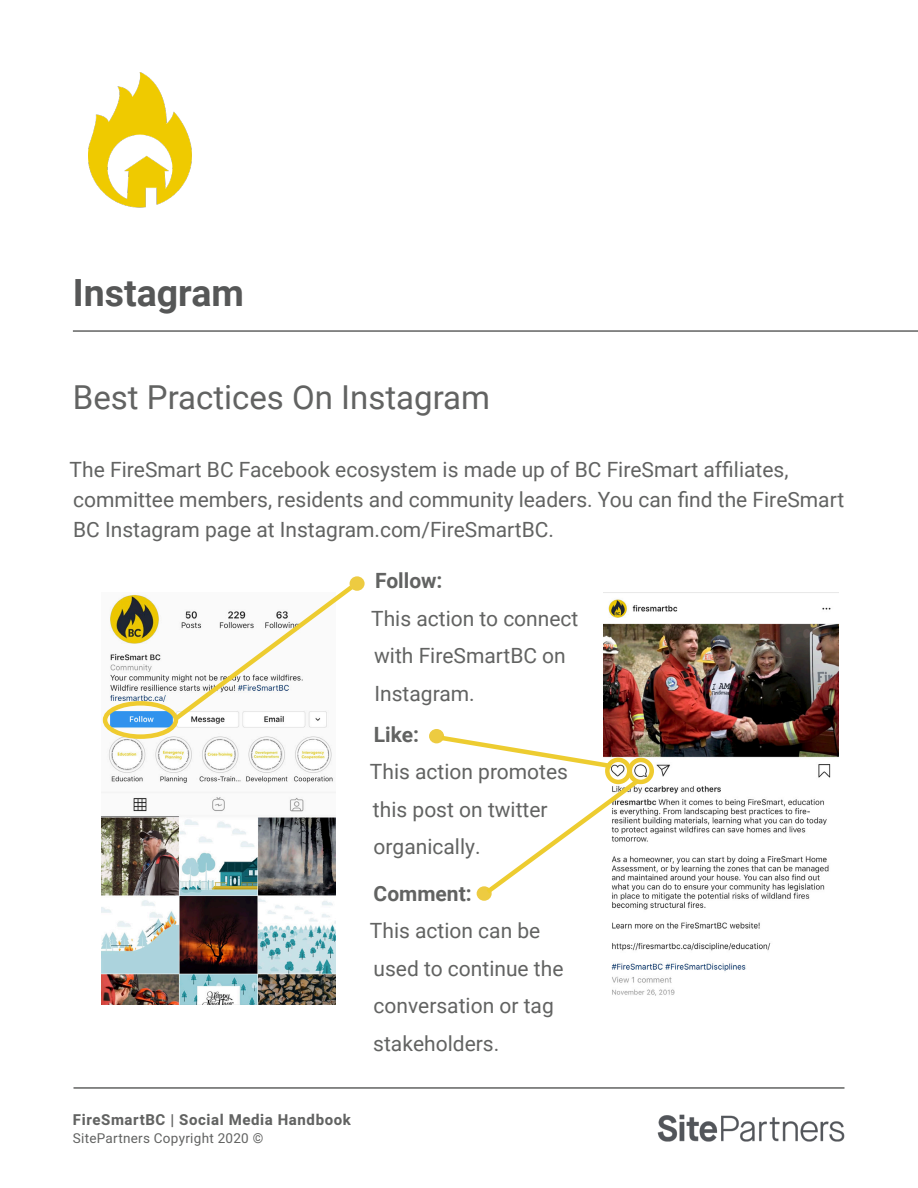
<style>
.page{position:relative;width:918px;height:1188px;background:#fff}
.page>*{position:absolute;margin:0;border:0;box-sizing:border-box;transform-origin:0 0}
.Body_Text{font:700 37.5px "Roboto";color:#565757}
.t1{font:33px "Roboto";color:#626362}
.t2{font:21px/37.5px "Roboto";color:#626362}
.t3{font:700 21px "Roboto";color:#626362}
.t4{font:700 15px "Heebo";letter-spacing:.04em;color:#626362}
.t5{font:13.5px "Heebo";letter-spacing:.02em;color:#626362}
</style>
<div class="page">
<hr style="left:74px;top:1087px;width:770px;height:2px;background:#626362">
<img style="left:88px;top:72px;width:104px;height:135px">
<img style="left:657px;top:1114px;width:187px;height:28px">
<hr style="left:73px;top:330px;width:845px;height:2px;background:#626362">
<img style="left:102px;top:594px;width:234px;height:411px">
<div style="left:103px;top:701px;width:75px;height:38px;border:4px solid #efcb2f;border-radius:50%"></div>
<svg style="left:170px;top:581px;width:185px;height:143px"></svg>
<div style="left:350px;top:576px;width:15px;height:15px;background:#edcb41;border-radius:50%"></div>
<div style="left:429px;top:729px;width:15px;height:14px;background:#edcb41;border-radius:50%"></div>
<svg style="left:477px;top:886px;width:15px;height:15px"></svg>
<img style="left:603px;top:599px;width:236px;height:397px">
<div style="left:628px;top:758px;width:26px;height:26px;border:4px solid #efcb2f;border-radius:50%"></div>
<svg style="left:437px;top:733px;width:207px;height:165px"></svg>
<p class="Body_Text" style="left:73px;top:266px;width:173px">Instagram</p>
<p class="t1" style="left:73px;top:374px;width:419px">Best Practices On Instagram</p>
<p class="t2" style="left:70px;top:454px;width:776px;line-height:30px">The FireSmart BC Facebook ecosystem is made up of BC FireSmart affiliates, committee members, residents and community leaders. You can find the FireSmart<br>BC Instagram page at Instagram.com/FireSmartBC.</p>
<p class="t3" style="left:375px;top:566px;width:69px">Follow:</p>
<p class="t2" style="left:371px;top:599px;width:209px">This action to connect with FireSmartBC on<br>Instagram.</p>
<p class="t3" style="left:374px;top:720px;width:47px">Like:</p>
<p class="t2" style="left:370px;top:752px;width:200px">This action promotes this post on twitter organically.</p>
<p class="t3" style="left:374px;top:879px;width:100px">Comment:</p>
<p class="t2" style="left:370px;top:911px;width:195px">This action can be used to continue the conversation or tag stakeholders.</p>
<p class="t4" style="left:73px;top:1110px;width:280px">FireSmartBC | Social Media Handbook</p>
<p class="t5" style="left:73px;top:1129px;width:192px">SitePartners Copyright 2020 ©</p>
</div>
